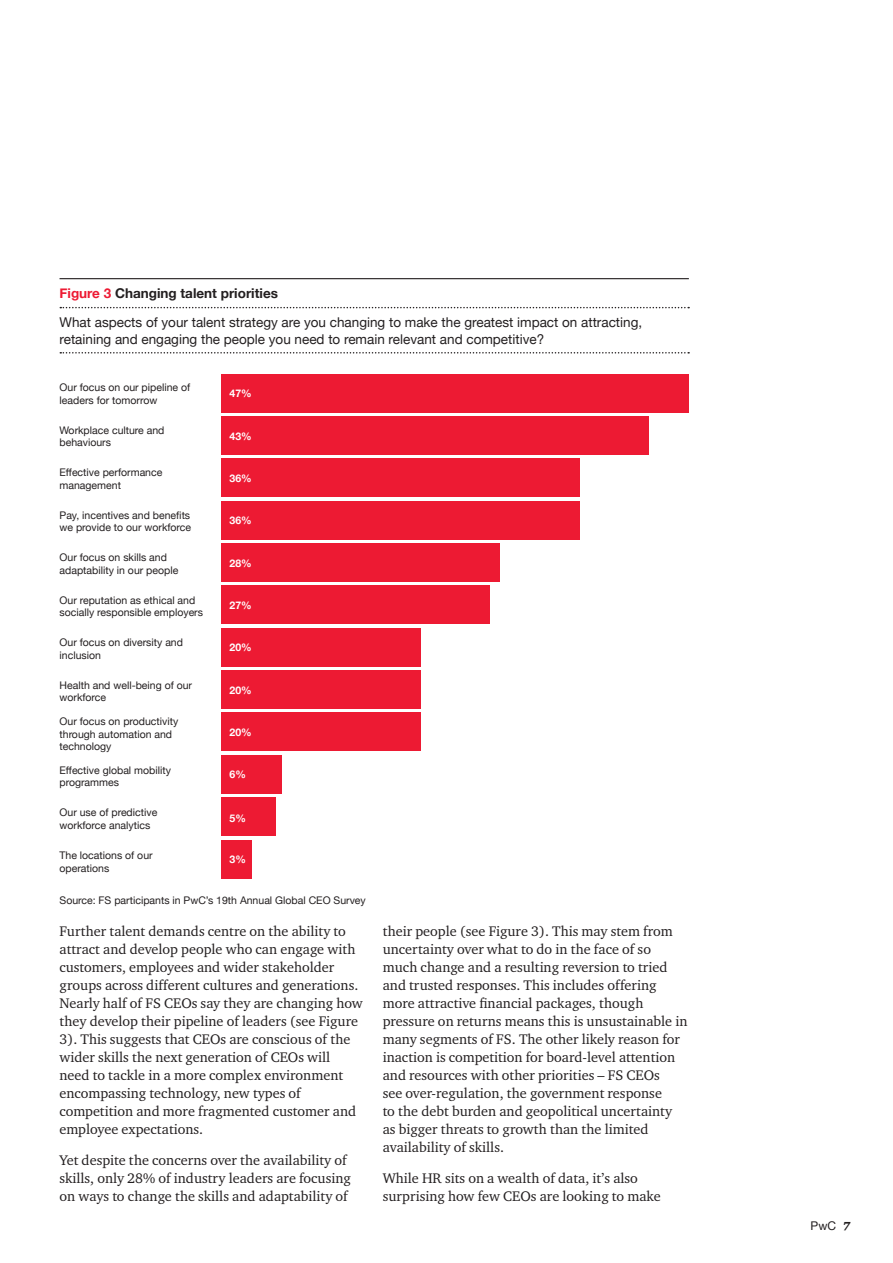
<style>
.page{position:relative;width:893px;height:1263px;background:#fff}
.page>*{position:absolute;margin:0;border:0;box-sizing:border-box;transform-origin:0 0}
.t1{font:14.25px/18px "Charter ITC";color:#231f20}
.t2{font:13.5px/29px "Helvetica Neue";color:#231f20}
.t3{font:12px "Helvetica Neue";color:#231f20}
.t4{font:10.5px/12.6px "Helvetica Neue";color:#231f20}
.t5{font:700 10.5px "Helvetica Neue";color:#fff}
.s1{font-weight:700;color:#ed1a33}
.s2{font-weight:700}
.s3{font-family:"Charter ITC Blac Ital"}
</style>
<div class="page">
<hr style="left:60px;top:278px;width:629px;height:1px;background:#231f20">
<svg style="left:60px;top:307px;width:629px;height:1px"></svg>
<svg style="left:60px;top:352px;width:629px;height:1px"></svg>
<div style="left:221px;top:755px;width:60px;height:38px;background:#ed1a33"></div>
<div style="left:221px;top:713px;width:199px;height:38px;background:#ed1a33"></div>
<div style="left:221px;top:670px;width:199px;height:39px;background:#ed1a33"></div>
<div style="left:221px;top:628px;width:199px;height:38px;background:#ed1a33"></div>
<div style="left:221px;top:586px;width:269px;height:38px;background:#ed1a33"></div>
<div style="left:221px;top:459px;width:359px;height:38px;background:#ed1a33"></div>
<div style="left:221px;top:416px;width:428px;height:39px;background:#ed1a33"></div>
<div style="left:221px;top:374px;width:468px;height:38px;background:#ed1a33"></div>
<div style="left:221px;top:544px;width:279px;height:38px;background:#ed1a33"></div>
<div style="left:221px;top:501px;width:359px;height:38px;background:#ed1a33"></div>
<div style="left:221px;top:797px;width:55px;height:39px;background:#ed1a33"></div>
<div style="left:221px;top:840px;width:30px;height:38px;background:#ed1a33"></div>
<p class="t2" style="left:60px;top:280px;width:584px"><span class="s1">Figure 3</span> <span class="s2">Changing talent priorities<br></span>What aspects of your talent strategy are you changing to make the greatest impact on attracting,</p>
<p class="t2" style="left:60px;top:325px;width:486px">retaining and engaging the people you need to remain relevant and competitive?</p>
<p class="t4" style="left:60px;top:382px;width:132px">Our focus on our pipeline of leaders for tomorrow</p>
<p class="t5" style="left:230px;top:385px;width:24px">47%</p>
<p class="t5" style="left:230px;top:428px;width:24px">43%</p>
<p class="t5" style="left:230px;top:470px;width:24px">36%</p>
<p class="t4" style="left:60px;top:424px;width:107px">Workplace culture and behaviours</p>
<p class="t4" style="left:60px;top:467px;width:104px">Effective performance management</p>
<p class="t4" style="left:60px;top:509px;width:133px">Pay, incentives and benefits we provide to our workforce</p>
<p class="t5" style="left:230px;top:512px;width:24px">36%</p>
<p class="t4" style="left:60px;top:552px;width:120px">Our focus on skills and adaptability in our people</p>
<p class="t5" style="left:230px;top:555px;width:24px">28%</p>
<p class="t4" style="left:60px;top:594px;width:145px">Our reputation as ethical and socially responsible employers</p>
<p class="t4" style="left:60px;top:637px;width:125px">Our focus on diversity and inclusion</p>
<p class="t4" style="left:60px;top:679px;width:134px">Health and well-being of our workforce</p>
<p class="t4" style="left:60px;top:716px;width:120px">Our focus on productivity through automation and technology</p>
<p class="t4" style="left:60px;top:764px;width:113px">Effective global mobility programmes</p>
<p class="t5" style="left:230px;top:597px;width:24px">27%</p>
<p class="t5" style="left:230px;top:639px;width:24px">20%</p>
<p class="t5" style="left:230px;top:682px;width:24px">20%</p>
<p class="t5" style="left:230px;top:724px;width:24px">20%</p>
<p class="t5" style="left:230px;top:766px;width:18px">6%</p>
<p class="t4" style="left:60px;top:807px;width:99px">Our use of predictive workforce analytics</p>
<p class="t5" style="left:230px;top:810px;width:18px">5%</p>
<p class="t4" style="left:60px;top:849px;width:95px">The locations of our operations</p>
<p class="t5" style="left:230px;top:851px;width:18px">3%</p>
<p class="t4" style="left:60px;top:895px;width:308px">Source: FS participants in PwC’s 19th Annual Global CEO Survey</p>
<p class="t1" style="left:60px;top:922px;width:305px">Further talent demands centre on the ability to attract and develop people who can engage with customers, employees and wider stakeholder groups across different cultures and generations.<br>Nearly half of FS CEOs say they are changing how they develop their pipeline of leaders (see Figure 3). This suggests that CEOs are conscious of the wider skills the next generation of CEOs will need to tackle in a more complex environment encompassing technology, new types of competition and more fragmented customer and employee expectations.</p>
<p class="t1" style="left:60px;top:1151px;width:293px">Yet despite the concerns over the availability of skills, only 28% of industry leaders are focusing on ways to change the skills and adaptability of</p>
<p class="t1" style="left:383px;top:922px;width:306px">their people (see Figure 3). This may stem from uncertainty over what to do in the face of so much change and a resulting reversion to tried and trusted responses. This includes offering more attractive financial packages, though pressure on returns means this is unsustainable in many segments of FS. The other likely reason for inaction is competition for board-level attention and resources with other priorities – FS CEOs<br>see over-regulation, the government response<br>to the debt burden and geopolitical uncertainty as bigger threats to growth than the limited availability of skills.</p>
<p class="t1" style="left:383px;top:1169px;width:280px">While HR sits on a wealth of data, it’s also surprising how few CEOs are looking to make</p>
<p class="t3" style="left:811px;top:1217px;width:41px">PwC <span class="s3">7</span></p>
</div>
